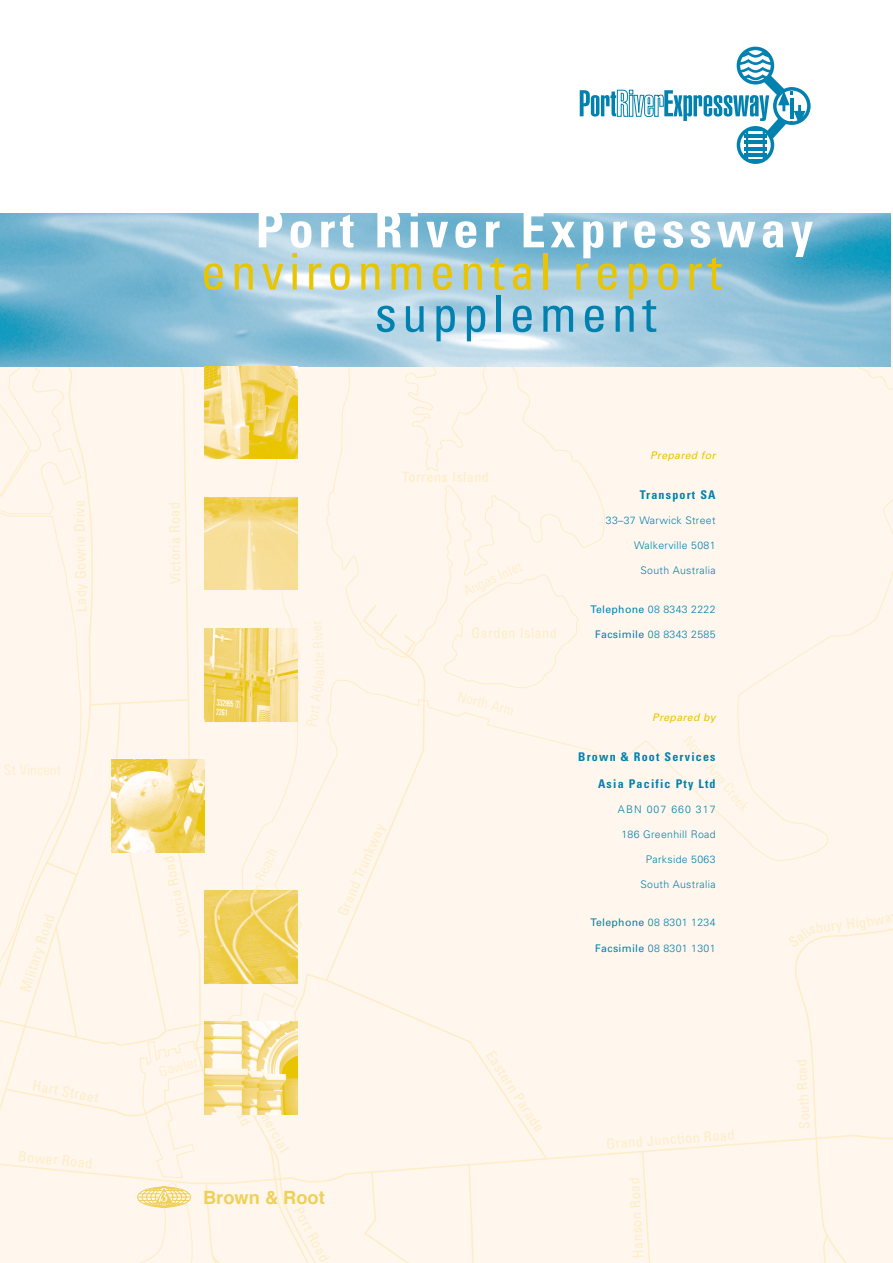
<style>
.page{position:relative;width:893px;height:1263px;background:#fff}
.page>*{position:absolute;margin:0;border:0;box-sizing:border-box;transform-origin:0 0}
.t1{font:700 condensed 50.7px "Univers";letter-spacing:.095em;color:#fff}
.t2{font:condensed 50.7px "Univers";letter-spacing:.1em;color:#e9c400}
.t3{font:condensed 50.7px "Univers";letter-spacing:.1em;color:#0081af}
.t4{font:700 18.3px "Helvetica";color:#efd05b}
.t5{font:condensed 14.25px/20.7px "Univers";letter-spacing:.03em;color:#feedc7}
.t6{font:300 condensed 14.25px "Univers";letter-spacing:.03em;color:#feedc7}
.t7{font:700 condensed 12px "Univers";letter-spacing:.1em;color:#0081af}
.t8{font:300 10.5px "Univers";letter-spacing:.03em;color:#0081af}
.t9{font:italic 10.5px "Univers";color:#e9c400}
.t10{font:300 10.5px "Univers";letter-spacing:.1em;color:#0081af}
.s1{font-weight:400}
</style>
<div class="page">
<div style="left:0;top:231px;width:892px;height:1032px;background:#fff7ed"></div>
<svg style="left:194px;top:1023px;width:10px;height:71px"></svg>
<div style="left:324px;top:366px;width:281px;height:237px;background:#fff7ed"></div>
<svg style="left:45px;top:861px;width:34px;height:16px"></svg>
<div style="left:324px;top:603px;width:568px;height:660px;background:#fff7ed"></div>
<div style="left:773px;top:87px;width:37px;height:38px;border:3px solid #0081af;border-radius:50%"></div>
<svg style="left:738px;top:48px;width:34px;height:35px"></svg>
<svg style="left:579px;top:53px;width:226px;height:98px"></svg>
<div style="left:736px;top:47px;width:38px;height:38px;border:3px solid #0081af;border-radius:50%"></div>
<svg style="left:738px;top:128px;width:34px;height:34px"></svg>
<hr style="left:744px;top:147px;width:22px;height:3px;background:#0081af">
<hr style="left:744px;top:141px;width:22px;height:3px;background:#0081af">
<hr style="left:744px;top:134px;width:22px;height:3px;background:#0081af">
<hr style="left:744px;top:153px;width:22px;height:3px;background:#0081af">
<hr style="left:746px;top:129px;width:2px;height:31px;background:#0081af">
<hr style="left:762px;top:129px;width:2px;height:31px;background:#0081af">
<hr style="left:741px;top:159px;width:28px;height:3px;background:#0081af">
<hr style="left:741px;top:128px;width:28px;height:3px;background:#0081af">
<div style="left:736px;top:126px;width:38px;height:38px;border:3px solid #0081af;border-radius:50%"></div>
<img style="left:0;top:213px;width:890px;height:153px">
<img style="left:204px;top:891px;width:93px;height:92px">
<img style="left:204px;top:366px;width:93px;height:93px">
<img style="left:204px;top:497px;width:93px;height:93px">
<img style="left:112px;top:759px;width:92px;height:93px">
<img style="left:204px;top:628px;width:93px;height:93px">
<img style="left:204px;top:1022px;width:93px;height:92px">
<svg style="left:137px;top:1186px;width:54px;height:22px"></svg>
<svg style="left:847px;top:915px;width:44px;height:15px"></svg>
<p class="t5" style="left:72px;top:612px;width:113px;rotate:-91deg">Lady Gowrie Drive</p>
<p class="t6" style="left:4px;top:765px;width:58px">St Vincent</p>
<p class="t5" style="left:16px;top:989px;width:83px;rotate:-72deg">Military Road</p>
<p class="t5" style="left:34px;top:1076px;width:69px;rotate:11deg">Hart Street</p>
<p class="t5" style="left:19px;top:1147px;width:76px;rotate:6deg">Bower Road</p>
<h1 class="t1" style="left:255px;top:211px;width:559px">Port River Expressway</h1>
<h1 class="t2" style="left:201px;top:253px;width:522px">environmental report</h1>
<h1 class="t3" style="left:374px;top:295px;width:283px">supplement</h1>
<p class="t5" style="left:166px;top:584px;width:83px;rotate:-91deg">Victoria Road</p>
<p class="t5" style="left:176px;top:938px;width:83px;rotate:-102deg">Victoria Road</p>
<p class="t6" style="left:254px;top:878px;width:35px;rotate:-66deg">Reach</p>
<p class="t6" style="left:313px;top:649px;width:29px;rotate:-96deg">River</p>
<p class="t6" style="left:314px;top:676px;width:25px;rotate:-92deg">aide</p>
<p class="t6" style="left:306px;top:726px;width:52px;rotate:-81deg">Port Adel</p>
<p class="t5" style="left:402px;top:468px;width:88px">Torrens Island</p>
<p class="t6" style="left:462px;top:587px;width:65px;rotate:-25deg">Angas Inlet</p>
<p class="t5" style="left:471px;top:623px;width:87px">Garden Island</p>
<p class="t6" style="left:459px;top:691px;width:59px;rotate:15deg">North Arm</p>
<p class="t5" style="left:334px;top:911px;width:100px;rotate:-67deg">Grand Trunkway</p>
<p class="t9" style="left:650px;top:452px;width:69px">Prepared for</p>
<p class="t7" style="left:640px;top:490px;width:77px">Transport SA</p>
<p class="t8" style="left:606px;top:517px;width:111px">33–37 Warwick Street</p>
<p class="t8" style="left:634px;top:542px;width:83px">Walkerville 5081</p>
<p class="t8" style="left:640px;top:567px;width:77px">South Australia</p>
<p class="t8" style="left:590px;top:605px;width:127px"><span class="s1">Telephone</span> 08 8343 2222</p>
<p class="t8" style="left:595px;top:630px;width:122px"><span class="s1">Facsimile</span> 08 8343 2585</p>
<p class="t9" style="left:652px;top:714px;width:67px">Prepared by</p>
<p class="t7" style="left:578px;top:752px;width:139px">Brown &amp; Root Services</p>
<p class="t7" style="left:598px;top:779px;width:119px">Asia Pacific Pty Ltd</p>
<p class="t10" style="left:618px;top:805px;width:99px">ABN 007 660 317</p>
<p class="t8" style="left:621px;top:830px;width:96px">186 Greenhill Road</p>
<p class="t8" style="left:645px;top:855px;width:71px">Parkside 5063</p>
<p class="t8" style="left:640px;top:881px;width:77px">South Australia</p>
<p class="t8" style="left:590px;top:919px;width:127px"><span class="s1">Telephone</span> 08 8301 1234</p>
<p class="t8" style="left:595px;top:944px;width:122px"><span class="s1">Facsimile</span> 08 8301 1301</p>
<p class="t6" style="left:690px;top:735px;width:94px;rotate:50deg">North Arm Creek</p>
<p class="t5" style="left:785px;top:937px;width:24px;rotate:-36deg">Sali</p>
<p class="t5" style="left:807px;top:920px;width:35px;rotate:-8deg">sbury</p>
<p class="t6" style="left:158px;top:1067px;width:41px;rotate:-16deg">Gawler</p>
<p class="t5" style="left:258px;top:1084px;width:74px;rotate:61deg">Commercial<br>Road</p>
<p class="t4" style="left:203px;top:1190px;width:123px">Brown &amp; Root</p>
<p class="t5" style="left:306px;top:1203px;width:61px;rotate:62deg">Port Road</p>
<p class="t5" style="left:497px;top:1047px;width:95px;rotate:57deg">Eastern Parade</p>
<p class="t5" style="left:605px;top:1135px;width:130px;rotate:-4deg">Grand Junction Road</p>
<p class="t5" style="left:629px;top:1258px;width:82px;rotate:-93deg">Hanson Road</p>
<p class="t5" style="left:795px;top:1129px;width:71px;rotate:-93deg">South Road</p>
</div>
